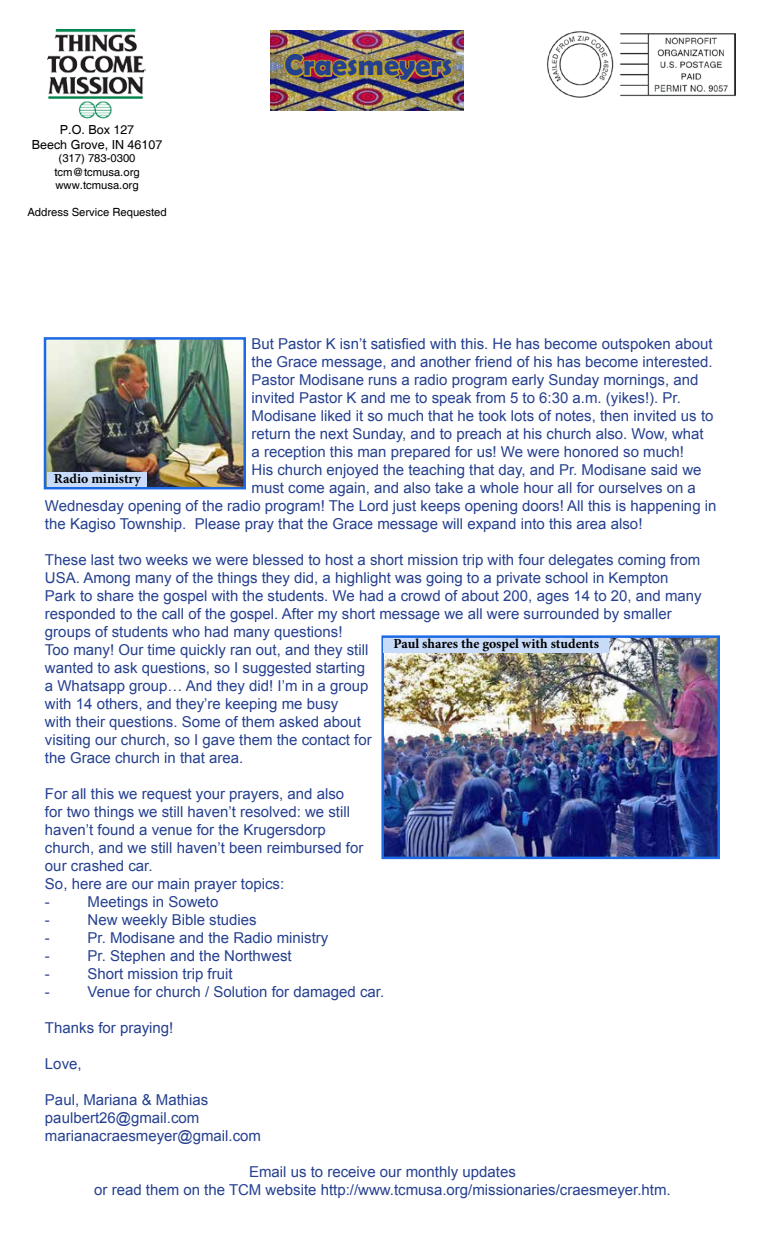
<style>
.page{position:relative;width:765px;height:1260px;background:#fff}
.page>*{position:absolute;margin:0;border:0;box-sizing:border-box;transform-origin:0 0}
.t1{font:700 30px "Berlin Sans FB Demi";color:#25408f}
.t2{font:15px/18px "Arial";color:#25408f}
.t3{font:700 13.75px "Minion Pro";color:#000}
.t4{font:12.5px/15px "Helvetica";color:#000;text-align:center}
.t5{font:11.25px/13.5px "Helvetica";color:#000;text-align:center}
</style>
<div class="page">
<img style="left:270px;top:30px;width:193px;height:81px">
<img style="left:47px;top:30px;width:98px;height:88px">
<img style="left:547px;top:31px;width:189px;height:67px">
<img style="left:283px;top:30px;width:171px;height:81px">
<img style="left:47px;top:340px;width:196px;height:146px">
<div style="left:44px;top:337px;width:202px;height:152px;border:2px solid #1b6ae3"></div>
<img style="left:384px;top:638px;width:333px;height:218px">
<div style="left:381px;top:635px;width:339px;height:224px;border:2px solid #1b6ae3"></div>
<div style="left:384px;top:638px;width:225px;height:14px;background:#c8dbf8"></div>
<div style="left:48px;top:473px;width:99px;height:14px;background:#c8dbf8"></div>
<p class="t4" style="left:32px;top:122px;width:132px">P.O. Box 127<br>Beech Grove, IN 46107</p>
<p class="t5" style="left:55px;top:152px;width:87px">(317) 783-0300 tcm@tcmusa.org www.tcmusa.org</p>
<p class="t5" style="left:27px;top:206px;width:141px">Address Service Requested</p>
<h1 class="t1" style="left:285px;top:48px;width:169px">Craesmeyers</h1>
<p class="t2" style="left:252px;top:335px;width:463px">But Pastor K isn’t satisfied with this. He has become outspoken about</p>
<p class="t2" style="left:252px;top:353px;width:463px">the Grace message, and another friend of his has become interested.</p>
<p class="t2" style="left:252px;top:371px;width:448px">Pastor Modisane runs a radio program early Sunday mornings, and</p>
<p class="t2" style="left:252px;top:389px;width:431px">invited Pastor K and me to speak from 5 to 6:30 a.m. (yikes!). Pr.</p>
<p class="t2" style="left:252px;top:407px;width:463px">Modisane liked it so much that he took lots of notes, then invited us to</p>
<p class="t2" style="left:252px;top:425px;width:454px">return the next Sunday, and to preach at his church also. Wow, what</p>
<p class="t2" style="left:252px;top:443px;width:434px">a reception this man prepared for us! We were honored so much!</p>
<p class="t2" style="left:252px;top:461px;width:451px">His church enjoyed the teaching that day, and Pr. Modisane said we</p>
<p class="t2" style="left:252px;top:479px;width:446px">must come again, and also take a whole hour all for ourselves on a</p>
<p class="t2" style="left:45px;top:497px;width:673px">Wednesday opening of the radio program! The Lord just keeps opening doors! All this is happening in</p>
<p class="t2" style="left:45px;top:515px;width:599px">the Kagiso Township. Please pray that the Grace message will expand into this area also!</p>
<p class="t2" style="left:45px;top:551px;width:658px">These last two weeks we were blessed to host a short mission trip with four delegates coming from USA. Among many of the things they did, a highlight was going to a private school in Kempton Park to share the gospel with the students. We had a crowd of about 200, ages 14 to 20, and many responded to the call of the gospel. After my short message we all were surrounded by smaller groups of students who had many questions!<br>Too many! Our time quickly ran out, and they still<br>wanted to ask questions, so I suggested starting<br>a Whatsapp group… And they did! I’m in a group<br>with 14 others, and they’re keeping me busy<br>with their questions. Some of them asked about<br>visiting our church, so I gave them the contact for<br>the Grace church in that area.</p>
<p class="t2" style="left:45px;top:785px;width:320px">For all this we request your prayers, and also for two things we still haven’t resolved: we still haven’t found a venue for the Krugersdorp church, and we still haven’t been reimbursed for our crashed car.<br>So, here are our main prayer topics:<br>-</p>
<p class="t3" style="left:54px;top:468px;width:89px">Radio ministry</p>
<p class="t3" style="left:394px;top:634px;width:207px">Paul shares the gospel with students</p>
<p class="t2" style="left:88px;top:893px;width:132px">Meetings in Soweto</p>
<p class="t2" style="left:45px;top:911px;width:6px">-</p>
<p class="t2" style="left:88px;top:911px;width:171px">New weekly Bible studies</p>
<p class="t2" style="left:45px;top:929px;width:6px">-</p>
<p class="t2" style="left:88px;top:929px;width:242px">Pr. Modisane and the Radio ministry</p>
<p class="t2" style="left:45px;top:947px;width:6px">-</p>
<p class="t2" style="left:88px;top:947px;width:206px">Pr. Stephen and the Northwest</p>
<p class="t2" style="left:45px;top:965px;width:6px">-</p>
<p class="t2" style="left:88px;top:965px;width:147px">Short mission trip fruit</p>
<p class="t2" style="left:45px;top:983px;width:6px">-</p>
<p class="t2" style="left:88px;top:983px;width:298px">Venue for church / Solution for damaged car.</p>
<p class="t2" style="left:45px;top:1019px;width:130px">Thanks for praying!</p>
<p class="t2" style="left:45px;top:1055px;width:38px">Love,</p>
<p class="t2" style="left:45px;top:1091px;width:218px">Paul, Mariana &amp; Mathias paulbert26@gmail.com marianacraesmeyer@gmail.com</p>
<p class="t2" style="left:94px;top:1163px;width:578px;text-align:center">Email us to receive our monthly updates<br>or read them on the TCM website http://www.tcmusa.org/missionaries/craesmeyer.htm.</p>
</div>
